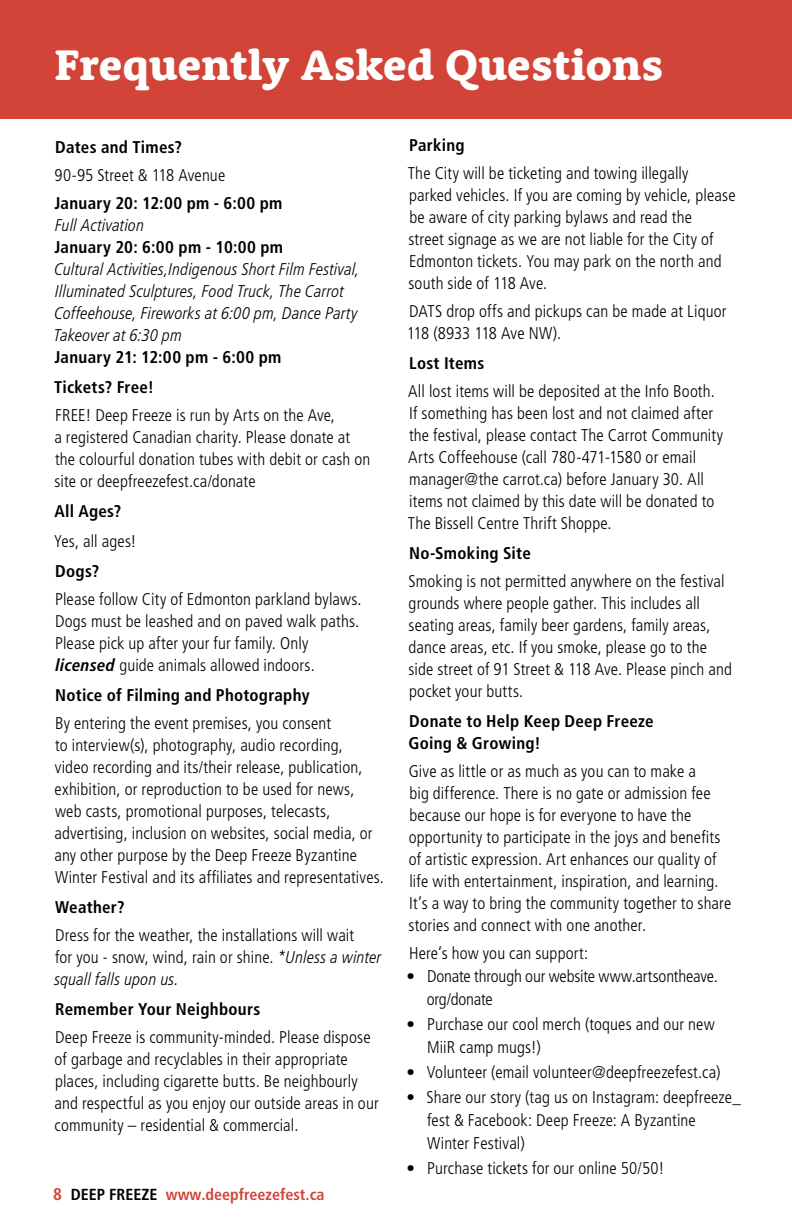
<style>
.page{position:relative;width:792px;height:1224px;background:#fff}
.page>*{position:absolute;margin:0;border:0;box-sizing:border-box;transform-origin:0 0}
.t1{font:800 44px "Rooney";letter-spacing:-.005em;color:#fff}
.t2{font:300 condensed 17px/22px "Frutiger LT Pro";letter-spacing:.01em;color:#000}
.t3{font:700 condensed 17px/30px "Frutiger LT Pro";letter-spacing:.015em;color:#000}
.t4{font:italic 300 condensed 17px/22px "Frutiger LT Pro";letter-spacing:.005em;color:#000}
.t5{font:300 condensed 17px/23px "Frutiger LT Pro";letter-spacing:-.01em;color:#000}
.t6{font:700 condensed 16px "Frutiger LT Pro";color:#d24438}
.s1{font-weight:700;font-style:italic}
.s2{font-style:italic}
.s3{font-size:17px}
.s4{color:#000}
</style>
<div class="page">
<div style="left:0;top:0;width:792px;height:118px;background:#d24437"></div>
<h1 class="t1" style="left:55px;top:36px;width:610px">Frequently Asked Questions</h1>
<p class="t3" style="left:55px;top:132px;width:128px">Dates and Times?</p>
<p class="t2" style="left:55px;top:164px;width:172px">90-95 Street &amp; 118 Avenue</p>
<p class="t3" style="left:54px;top:188px;width:230px">January 20: 12:00 pm - 6:00 pm</p>
<p class="t4" style="left:55px;top:214px;width:91px">Full Activation</p>
<p class="t3" style="left:54px;top:232px;width:230px">January 20: 6:00 pm - 10:00 pm</p>
<p class="t4" style="left:54px;top:258px;width:307px">Cultural Activities,Indigenous Short Film Festival, Illuminated Sculptures, Food Truck, The Carrot Coffeehouse, Fireworks at 6:00 pm, Dance Party Takeover at 6:30 pm</p>
<p class="t3" style="left:54px;top:342px;width:229px">January 21: 12:00 pm - 6:00 pm<br>Tickets? Free!</p>
<p class="t2" style="left:54px;top:404px;width:318px">FREE! Deep Freeze is run by Arts on the Ave,<br>a registered Canadian charity. Please donate at the colourful donation tubes with debit or cash on site or deepfreezefest.ca/donate</p>
<p class="t3" style="left:54px;top:496px;width:69px">All Ages?</p>
<p class="t2" style="left:54px;top:530px;width:84px">Yes, all ages!</p>
<p class="t3" style="left:55px;top:556px;width:46px">Dogs?</p>
<p class="t2" style="left:55px;top:588px;width:308px">Please follow City of Edmonton parkland bylaws.<br>Dogs must be leashed and on paved walk paths.<br>Please pick up after your fur family. Only <span class="s1">licensed</span> guide animals allowed indoors.</p>
<p class="t3" style="left:55px;top:680px;width:256px">Notice of Filming and Photography</p>
<p class="t2" style="left:54px;top:712px;width:331px">By entering the event premises, you consent<br>to interview(s), photography, audio recording,<br>video recording and its/their release, publication, exhibition, or reproduction to be used for news, web casts, promotional purposes, telecasts, advertising, inclusion on websites, social media, or any other purpose by the Deep Freeze Byzantine Winter Festival and its affiliates and representatives.</p>
<p class="t3" style="left:55px;top:892px;width:71px">Weather?</p>
<p class="t2" style="left:54px;top:924px;width:329px">Dress for the weather, the installations will wait<br>for you - snow, wind, rain or shine. <span class="s2">*Unless a winter squall falls upon us.</span></p>
<p class="t3" style="left:55px;top:994px;width:207px">Remember Your Neighbours</p>
<p class="t2" style="left:54px;top:1026px;width:326px">Deep Freeze is community-minded. Please dispose of garbage and recyclables in their appropriate places, including cigarette butts. Be neighbourly and respectful as you enjoy our outside areas in our community – residential &amp; commercial.</p>
<p class="t6" style="left:53px;top:1185px;width:273px"><span class="s3">8</span> <span class="s4">DEEP FREEZE</span> www.deepfreezefest.ca</p>
<p class="t3" style="left:409px;top:130px;width:57px">Parking</p>
<p class="t2" style="left:408px;top:162px;width:329px">The City will be ticketing and towing illegally parked vehicles. If you are coming by vehicle, please be aware of city parking bylaws and read the<br>street signage as we are not liable for the City of Edmonton tickets. You may park on the north and south side of 118 Ave.</p>
<p class="t2" style="left:407px;top:300px;width:321px">DATS drop offs and pickups can be made at Liquor<br>118 (8933 118 Ave NW).</p>
<p class="t3" style="left:409px;top:348px;width:77px">Lost Items</p>
<p class="t2" style="left:408px;top:380px;width:317px">All lost items will be deposited at the Info Booth.<br>If something has been lost and not claimed after the festival, please contact The Carrot Community Arts Coffeehouse (call 780-471-1580 or email manager@the carrot.ca) before January 30. All items not claimed by this date will be donated to The Bissell Centre Thrift Shoppe.</p>
<p class="t3" style="left:409px;top:538px;width:123px">No-Smoking Site</p>
<p class="t2" style="left:408px;top:570px;width:325px">Smoking is not permitted anywhere on the festival grounds where people gather. This includes all seating areas, family beer gardens, family areas, dance areas, etc. If you smoke, please go to the side street of 91 Street &amp; 118 Ave. Please pinch and pocket your butts.</p>
<p class="t3" style="left:409px;top:710px;width:247px;line-height:22px">Donate to Help Keep Deep Freeze<br>Going &amp; Growing!</p>
<p class="t2" style="left:408px;top:760px;width:324px">Give as little or as much as you can to make a<br>big difference. There is no gate or admission fee because our hope is for everyone to have the opportunity to participate in the joys and benefits of artistic expression. Art enhances our quality of life with entertainment, inspiration, and learning.<br>It’s a way to bring the community together to share stories and connect with one another.</p>
<p class="t2" style="left:409px;top:942px;width:181px">Here’s how you can support:</p>
<p class="t5" style="left:427px;top:964px;width:293px;text-indent:-20px">• Donate through our website www.artsontheave. org/donate</p>
<p class="t2" style="left:427px;top:1012px;width:289px;line-height:23px;text-indent:-20px">• Purchase our cool merch (toques and our new<br>MiiR camp mugs!)</p>
<p class="t2" style="left:407px;top:1061px;width:315px">• Volunteer (email volunteer@deepfreezefest.ca)</p>
<p class="t2" style="left:427px;top:1085px;width:315px;line-height:23px;text-indent:-21px">• Share our story (tag us on Instagram: deepfreeze_ fest &amp; Facebook: Deep Freeze: A Byzantine<br>Winter Festival)</p>
<p class="t2" style="left:407px;top:1157px;width:259px">• Purchase tickets for our online 50/50!</p>
</div>
